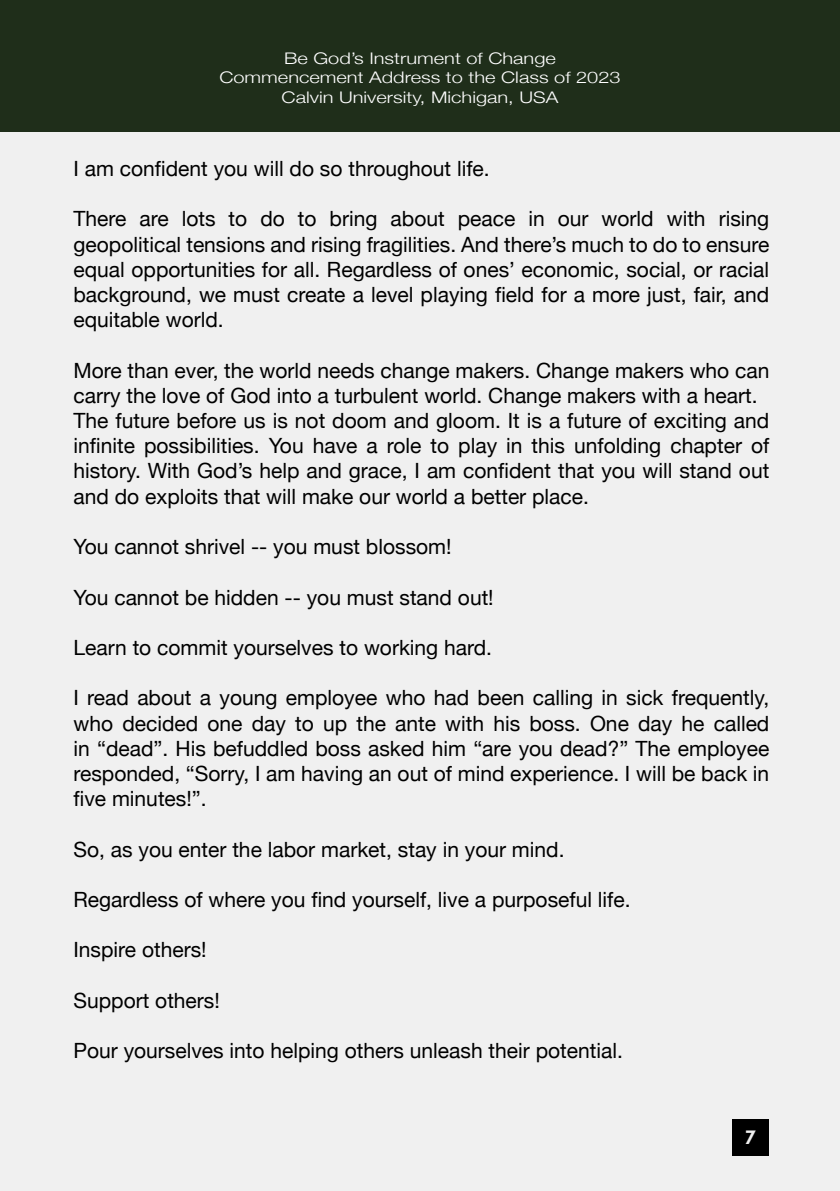
<style>
.page{position:relative;width:840px;height:1191px;background:#fff}
.page>*{position:absolute;margin:0;border:0;box-sizing:border-box;transform-origin:0 0}
.t1{font:21px/25.2px "Helvetica Neue";color:#000}
.t2{font:700 18px "Pier Sans";color:#fff}
.t3{font:300 16px/19.2px "Helvetica Neue";color:#fff;text-align:center;scale:1.25 1}
</style>
<div class="page">
<div style="left:0;top:0;width:839px;height:132px;background:#1f2e1a"></div>
<div style="left:0;top:132px;width:839px;height:1059px;background:#f0f0f0"></div>
<p class="t3" style="left:219px;top:48px;width:322px">Be God’s Instrument of Change<br>Commencement Address to the Class of 2023<br>Calvin University, Michigan, USA</p>
<p class="t1" style="left:73px;top:157px;width:417px">I am confident you will do so throughout life.</p>
<p class="t1" style="left:73px;top:207px;width:697px;text-align:justify">There are lots to do to bring about peace in our world with rising geopolitical tensions and rising fragilities. And there’s much to do to ensure equal opportunities for all. Regardless of ones’ economic, social, or racial</p>
<p class="t1" style="left:73px;top:283px;width:697px">background, we must create a level playing field for a more just, fair, and</p>
<p class="t1" style="left:73px;top:308px;width:152px">equitable world.</p>
<p class="t1" style="left:73px;top:359px;width:697px">More than ever, the world needs change makers. Change makers who can carry the love of God into a turbulent world. Change makers with a heart.<br>The future before us is not doom and gloom. It is a future of exciting and</p>
<p class="t1" style="left:73px;top:434px;width:697px">infinite possibilities. You have a role to play in this unfolding chapter of history. With God’s help and grace, I am confident that you will stand out</p>
<p class="t1" style="left:73px;top:485px;width:516px">and do exploits that will make our world a better place.</p>
<p class="t1" style="left:73px;top:535px;width:379px">You cannot shrivel -- you must blossom!</p>
<p class="t1" style="left:73px;top:585px;width:421px">You cannot be hidden -- you must stand out!</p>
<p class="t1" style="left:73px;top:636px;width:420px">Learn to commit yourselves to working hard.</p>
<p class="t1" style="left:73px;top:686px;width:697px">I read about a young employee who had been calling in sick frequently, who decided one day to up the ante with his boss. One day he called</p>
<p class="t1" style="left:73px;top:737px;width:697px;text-align:justify">in “dead”. His befuddled boss asked him “are you dead?” The employee responded, “Sorry, I am having an out of mind experience. I will be back in five minutes!”.</p>
<p class="t1" style="left:73px;top:837px;width:492px">So, as you enter the labor market, stay in your mind.</p>
<p class="t1" style="left:73px;top:888px;width:558px">Regardless of where you find yourself, live a purposeful life.</p>
<p class="t1" style="left:73px;top:938px;width:135px">Inspire others!</p>
<p class="t1" style="left:73px;top:989px;width:148px">Support others!</p>
<p class="t1" style="left:73px;top:1039px;width:550px">Pour yourselves into helping others unleash their potential.</p>
<p class="t2" style="left:744px;top:1125px;width:13px">7</p>
</div>
